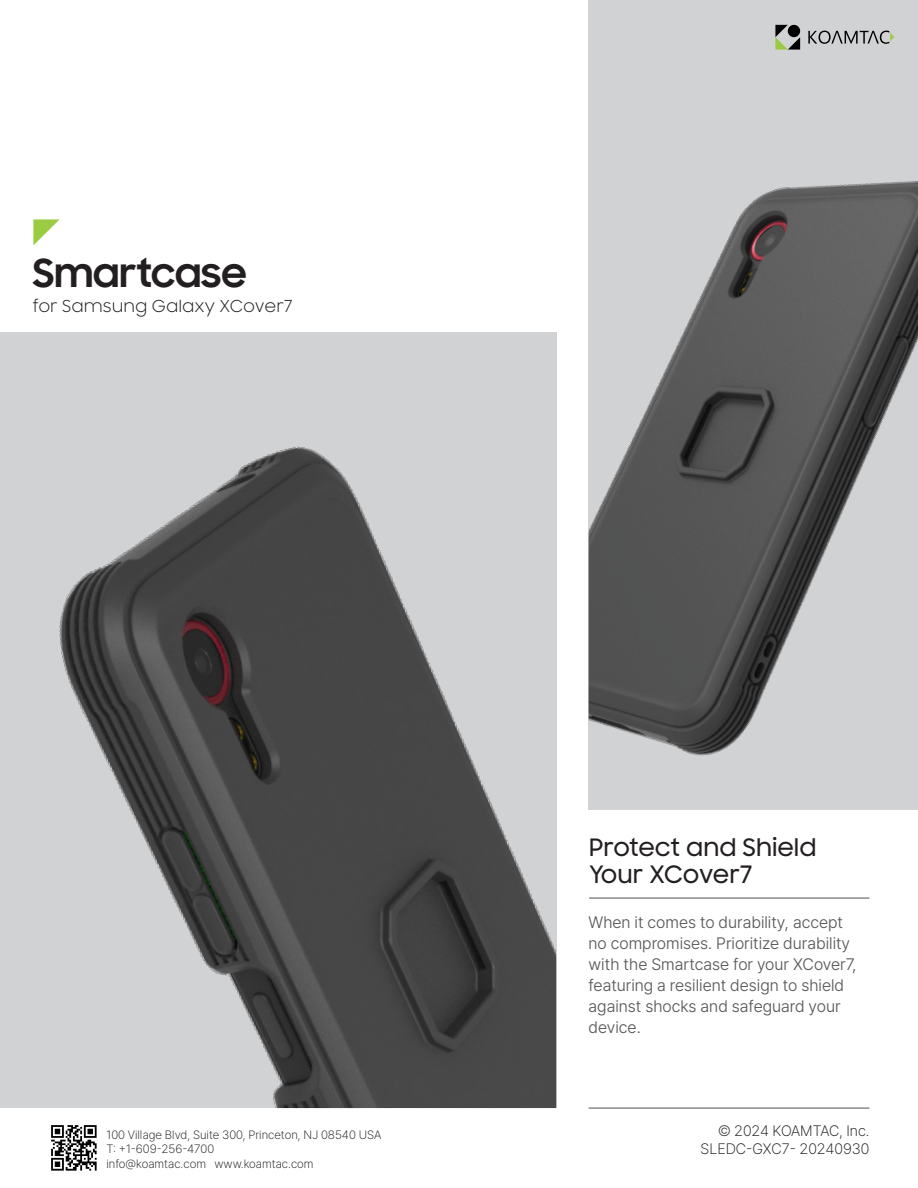
<style>
.page{position:relative;width:918px;height:1188px;background:#fff}
.page>*{position:absolute;margin:0;border:0;box-sizing:border-box;transform-origin:0 0}
.Product_Title{font:700 39px "Samsung Sharp Sans";color:#231f20}
.Tagline_Subtitle{font:500 24px "Samsung Sharp Sans";color:#231f20}
.line_spacing{font:300 16.5px/21px "Pretendard";color:#57585a}
.Tagline_Subtitle-2{font:16.5px "Samsung Sharp Sans";color:#231f20}
.t1{font:200 15px "Pretendard";color:#231f20}
.t2{font:200 12px "Pretendard";color:#231f20}
</style>
<div class="page">
<div style="left:589px;top:0;width:329px;height:810px;background:#d1d2d4"></div>
<img style="left:589px;top:180px;width:329px;height:576px">
<div style="left:0;top:333px;width:556px;height:775px;background:#d1d2d4"></div>
<img style="left:59px;top:446px;width:497px;height:662px">
<svg style="left:775px;top:25px;width:25px;height:25px"></svg>
<div style="left:788px;top:25px;width:12px;height:12px;background:#010000;border-radius:50%"></div>
<svg style="left:808px;top:31px;width:86px;height:13px"></svg>
<svg style="left:33px;top:219px;width:27px;height:26px"></svg>
<hr style="left:589px;top:897px;width:280px;height:2px;background:#6c6d70">
<hr style="left:589px;top:1107px;width:280px;height:2px;background:#6c6d70">
<img style="left:51px;top:1125px;width:46px;height:46px">
<p class="Product_Title" style="left:32px;top:244px;width:216px">Smartcase</p>
<p class="Tagline_Subtitle-2" style="left:32px;top:294px;width:262px">for Samsung Galaxy XCover7</p>
<p class="t2" style="left:106px;top:1126px;width:277px">100 Village Blvd, Suite 300, Princeton, NJ 08540 USA</p>
<p class="t2" style="left:106px;top:1141px;width:109px">T: +1-609-256-4700</p>
<p class="t2" style="left:106px;top:1155px;width:209px">info@koamtac.com www.koamtac.com</p>
<p class="Tagline_Subtitle" style="left:589px;top:830px;width:229px">Protect and Shield</p>
<p class="Tagline_Subtitle" style="left:589px;top:857px;width:165px">Your XCover7</p>
<p class="line_spacing" style="left:589px;top:911px;width:270px">When it comes to durability, accept no compromises. Prioritize durability with the Smartcase for your XCover7, featuring a resilient design to shield against shocks and safeguard your device.</p>
<p class="t1" style="left:718px;top:1120px;width:153px">© 2024 KOAMTAC, Inc.</p>
<p class="t1" style="left:701px;top:1138px;width:170px">SLEDC-GXC7- 20240930</p>
</div>
